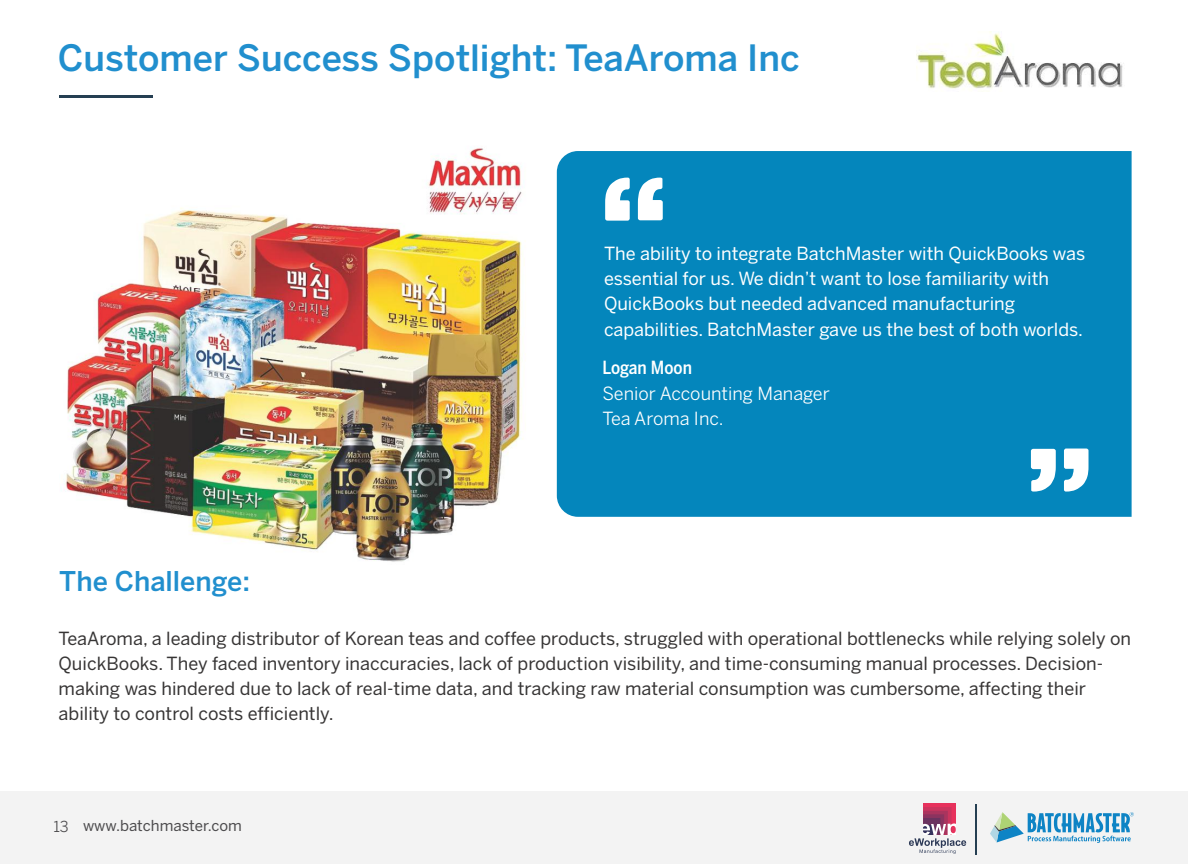
<style>
.page{position:relative;width:1188px;height:864px;background:#fff}
.page>*{position:absolute;margin:0;border:0;box-sizing:border-box;transform-origin:0 0}
.t1{font:500 36px "Benton Sans";color:#218fce}
.t2{font:500 27px "Benton Sans";color:#218fce}
.t3{font:18px/25px "Benton Sans";color:#373535}
.t4{font:18px/25px "Benton Sans";color:#fff}
.t5{font:18px/25px "Benton Sans";color:#fff}
.t6{font:500 18px "Benton Sans Cond";color:#fff}
.t7{font:15px "Benton Sans";color:#4c4b4d}
.t8{font:15px "Benton Sans";color:#4c4b4d}
</style>
<div class="page">
<hr style="left:60px;top:95px;width:93px;height:3px;background:#253f52">
<div style="left:557px;top:151px;width:575px;height:366px;background:#0486bc"></div>
<svg style="left:605px;top:178px;width:58px;height:43px"></svg>
<svg style="left:1031px;top:449px;width:58px;height:43px"></svg>
<div style="left:0;top:791px;width:1188px;height:73px;background:#f3f3f3"></div>
<svg style="left:990px;top:812px;width:144px;height:31px"></svg>
<div style="left:923px;top:804px;width:32px;height:31px;background:#e7315c"></div>
<div style="left:923px;top:807px;width:29px;height:28px;background:#cb345e"></div>
<div style="left:923px;top:811px;width:25px;height:24px;background:#aa345e"></div>
<div style="left:923px;top:814px;width:21px;height:21px;background:#8b335f"></div>
<div style="left:923px;top:818px;width:17px;height:17px;background:#6a335f"></div>
<svg style="left:909px;top:823px;width:57px;height:31px"></svg>
<hr style="left:975px;top:804px;width:1px;height:51px;background:#253f52">
<img style="left:917px;top:32px;width:206px;height:60px">
<img style="left:64px;top:148px;width:459px;height:414px">
<h1 class="t1" style="left:58px;top:45px;width:743px">Customer Success Spotlight: TeaAroma Inc</h1>
<p class="t4" style="left:604px;top:243px;width:483px">The ability to integrate BatchMaster with QuickBooks was essential for us. We didn’t want to lose familiarity with QuickBooks but needed advanced manufacturing capabilities. BatchMaster gave us the best of both worlds.</p>
<p class="t6" style="left:602px;top:361px;width:91px">Logan Moon</p>
<p class="t5" style="left:602px;top:382px;width:229px">Senior Accounting Manager<br>Tea Aroma Inc.</p>
<h2 class="t2" style="left:59px;top:571px;width:192px">The Challenge:</h2>
<p class="t3" style="left:59px;top:628px;width:1074px">TeaAroma, a leading distributor of Korean teas and coffee products, struggled with operational bottlenecks while relying solely on QuickBooks. They faced inventory inaccuracies, lack of production visibility, and time-consuming manual processes. Decision&shy;making was hindered due to lack of real-time data, and tracking raw material consumption was cumbersome, affecting their ability to control costs efficiently.</p>
<p class="t8" style="left:54px;top:821px;width:17px">13</p>
<p class="t7" style="left:83px;top:820px;width:160px">www.batchmaster.com</p>
</div>
